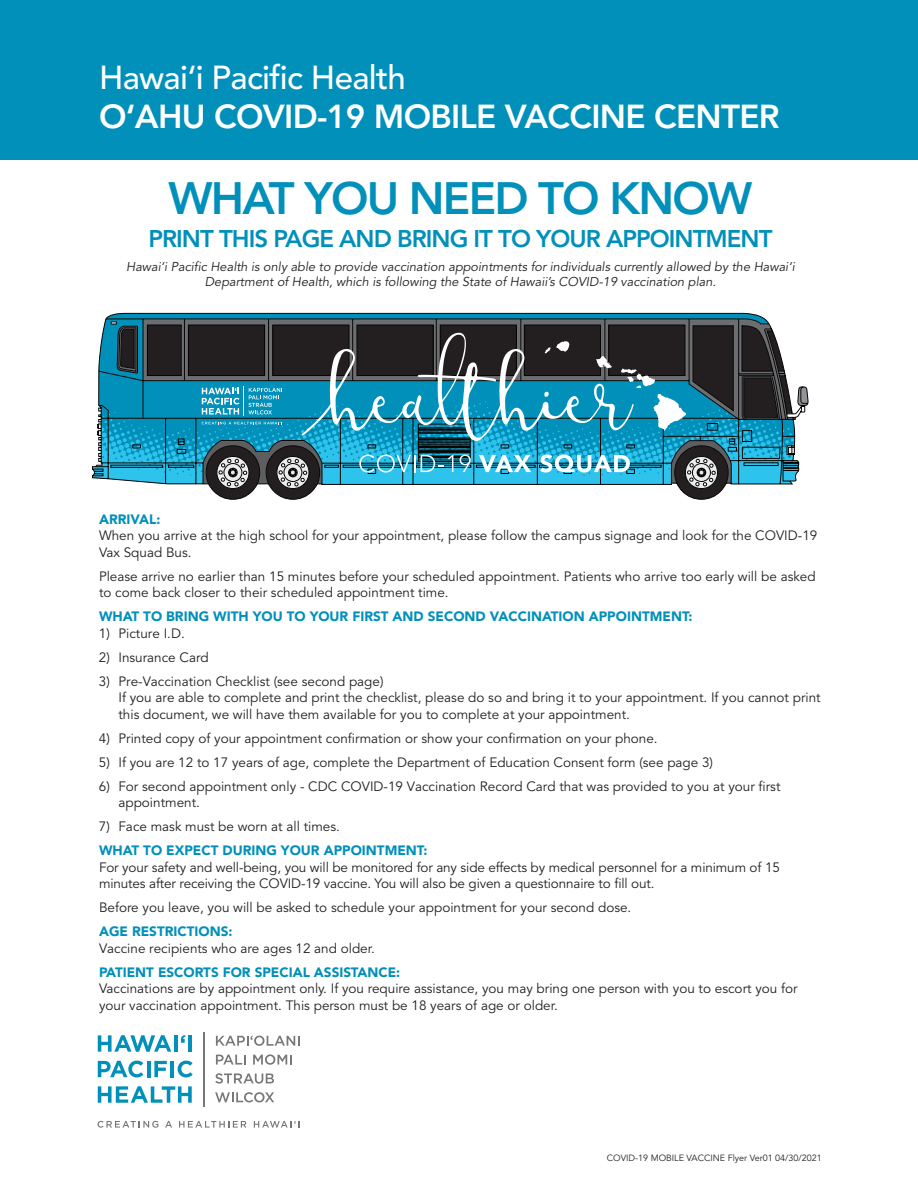
<style>
.page{position:relative;width:918px;height:1188px;background:#fff}
.page>*{position:absolute;margin:0;border:0;box-sizing:border-box;transform-origin:0 0}
.t1{font:800 45px "Avenir";letter-spacing:-.04em;color:#0090ba}
.t2{font:800 33px "Avenir";letter-spacing:-.02em;color:#fff}
.t3{font:500 33px "Avenir";letter-spacing:-.02em;color:#fff}
.t4{font:800 24px "Avenir";letter-spacing:-.04em;color:#0090ba}
.t5{font:13.5px/16.5px "Avenir";color:#231f20}
.t6{font:900 13.5px "Avenir";color:#0090ba}
.t7{font:italic 12.75px/15px "Avenir";color:#231f20;text-align:center}
.t8{font:9px "Avenir";color:#231f20}
.s1{font-weight:900;color:#0090ba}
</style>
<div class="page">
<div style="left:0;top:0;width:918px;height:160px;background:#0090ba"></div>
<svg style="left:216px;top:1036px;width:84px;height:10px"></svg>
<svg style="left:216px;top:1055px;width:30px;height:10px"></svg>
<svg style="left:253px;top:1054px;width:39px;height:11px"></svg>
<svg style="left:215px;top:1073px;width:59px;height:11px"></svg>
<svg style="left:215px;top:1092px;width:59px;height:10px"></svg>
<svg style="left:98px;top:1035px;width:73px;height:17px"></svg>
<hr style="left:174px;top:1035px;width:4px;height:17px;background:#0090ba">
<svg style="left:181px;top:1035px;width:5px;height:8px"></svg>
<hr style="left:188px;top:1035px;width:4px;height:17px;background:#0090ba">
<svg style="left:98px;top:1061px;width:45px;height:16px"></svg>
<hr style="left:147px;top:1061px;width:3px;height:16px;background:#0090ba">
<svg style="left:154px;top:1061px;width:13px;height:16px"></svg>
<hr style="left:170px;top:1061px;width:4px;height:16px;background:#0090ba">
<svg style="left:178px;top:1061px;width:15px;height:16px"></svg>
<svg style="left:98px;top:1086px;width:94px;height:17px"></svg>
<svg style="left:98px;top:1121px;width:60px;height:7px"></svg>
<svg style="left:165px;top:1121px;width:7px;height:7px"></svg>
<svg style="left:179px;top:1121px;width:67px;height:7px"></svg>
<svg style="left:254px;top:1121px;width:46px;height:7px"></svg>
<hr style="left:203px;top:1032px;width:1px;height:74px;background:#767779">
<svg style="left:92px;top:313px;width:716px;height:186px;background:#417c8e"></svg>
<p class="t3" style="left:99px;top:58px;width:308px">Hawai‘i Pacific Health</p>
<p class="t2" style="left:99px;top:97px;width:682px">O‘AHU COVID-19 MOBILE VACCINE CENTER</p>
<p class="t1" style="left:169px;top:172px;width:585px">WHAT YOU NEED TO KNOW</p>
<p class="t4" style="left:148px;top:225px;width:626px">PRINT THIS PAGE AND BRING IT TO YOUR APPOINTMENT</p>
<p class="t7" style="left:126px;top:260px;width:670px">Hawai‘i Pacific Health is only able to provide vaccination appointments for individuals currently allowed by the Hawai‘i<br>Department of Health, which is following the State of Hawaii’s COVID-19 vaccination plan.</p>
<p class="t6" style="left:99px;top:511px;width:63px">ARRIVAL:</p>
<p class="t5" style="left:99px;top:528px;width:720px">When you arrive at the high school for your appointment, please follow the campus signage and look for the COVID-19<br>Vax Squad Bus.</p>
<p class="t5" style="left:99px;top:568px;width:718px">Please arrive no earlier than 15 minutes before your scheduled appointment. Patients who arrive too early will be asked to come back closer to their scheduled appointment time.</p>
<p class="t6" style="left:99px;top:608px;width:595px">WHAT TO BRING WITH YOU TO YOUR FIRST AND SECOND VACCINATION APPOINTMENT:</p>
<p class="t5" style="left:99px;top:625px;width:87px">1) Picture I.D.</p>
<p class="t5" style="left:99px;top:649px;width:111px">2) Insurance Card</p>
<p class="t5" style="left:118px;top:673px;width:704px;text-indent:-19px">3) Pre-Vaccination Checklist (see second page)<br>If you are able to complete and print the checklist, please do so and bring it to your appointment. If you cannot print this document, we will have them available for you to complete at your appointment.</p>
<p class="t5" style="left:99px;top:730px;width:560px">4) Printed copy of your appointment confirmation or show your confirmation on your phone.</p>
<p class="t5" style="left:99px;top:754px;width:616px">5) If you are 12 to 17 years of age, complete the Department of Education Consent form (see page 3)</p>
<p class="t5" style="left:118px;top:778px;width:664px;text-indent:-19px">6) For second appointment only - CDC COVID-19 Vaccination Record Card that was provided to you at your first appointment.</p>
<p class="t5" style="left:99px;top:819px;width:243px">7) Face mask must be worn at all times.</p>
<p class="t5" style="left:99px;top:843px;width:682px"><span class="s1">WHAT TO EXPECT DURING YOUR APPOINTMENT:<br></span>For your safety and well-being, you will be monitored for any side effects by medical personnel for a minimum of 15 minutes after receiving the COVID-19 vaccine. You will also be given a questionnaire to fill out.</p>
<p class="t5" style="left:99px;top:896px;width:534px;line-height:24px">Before you leave, you will be asked to schedule your appointment for your second dose.<br><span class="s1">AGE RESTRICTIONS:</span></p>
<p class="t5" style="left:99px;top:936px;width:303px;line-height:24px">Vaccine recipients who are ages 12 and older.<br><span class="s1">PATIENT ESCORTS FOR SPECIAL ASSISTANCE:</span></p>
<p class="t5" style="left:99px;top:981px;width:700px">Vaccinations are by appointment only. If you require assistance, you may bring one person with you to escort you for your vaccination appointment. This person must be 18 years of age or older.</p>
<p class="t8" style="left:607px;top:1153px;width:217px">COVID-19 MOBILE VACCINE Flyer Ver01 04/30/2021</p>
</div>
